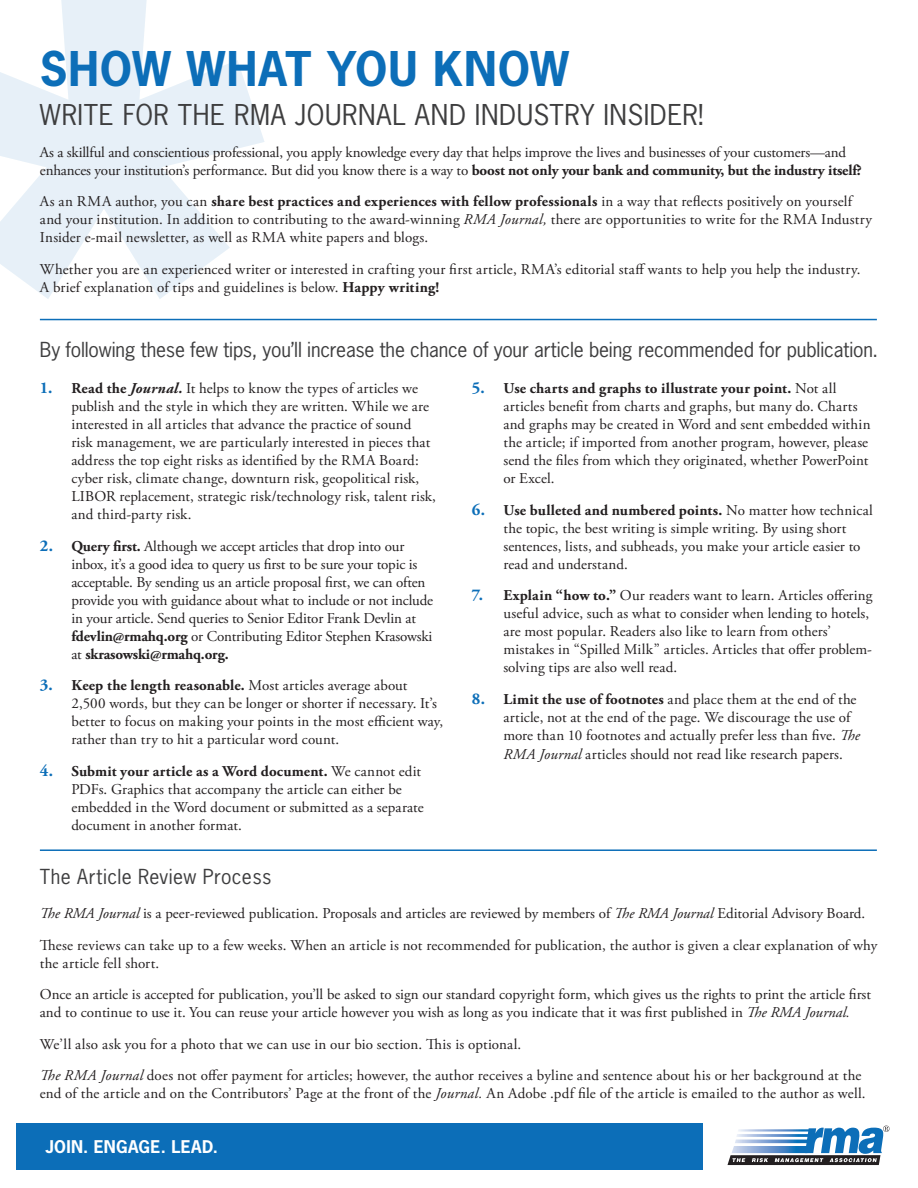
<style>
.page{position:relative;width:918px;height:1188px;background:#fff}
.page>*{position:absolute;margin:0;border:0;box-sizing:border-box;transform-origin:0 0}
.t1{font:700 45px "News Gothic Std";letter-spacing:.02em;color:#0c6eb8}
.t2{font:27px "News Gothic Std";letter-spacing:.025em;color:#3e3e3f}
.t3{font:19.5px "News Gothic Std";letter-spacing:-.01em;color:#3e3e3f}
.t4{font:19.5px "News Gothic Std";letter-spacing:.02em;color:#3e3e3f}
.t5{font:700 16.5px "News Gothic Std";letter-spacing:.02em;color:#fff}
.t6{font:15px/18px "Adobe Garamond Pro";color:#231f20}
.s1{font-weight:700}
.s2{font-style:italic}
.s3{font-weight:700;font-size:16.5px;color:#0c6eb8}
.s4{font-weight:700;font-style:italic}
</style>
<div class="page">
<svg style="left:728px;top:1126px;width:161px;height:39px"></svg>
<div style="left:16px;top:1124px;width:687px;height:46px;background:#0c6eb8"></div>
<svg style="left:0;top:0;width:265px;height:299px;fill:#e7f0f8"></svg>
<hr style="left:40px;top:319px;width:837px;height:1px;background:#0c6eb8">
<hr style="left:40px;top:849px;width:837px;height:2px;background:#0c6eb8">
<p class="t1" style="left:40px;top:39px;width:531px">SHOW WHAT YOU KNOW</p>
<p class="t2" style="left:40px;top:98px;width:665px">WRITE FOR THE RMA JOURNAL AND INDUSTRY INSIDER!</p>
<p class="t6" style="left:40px;top:144px;width:824px">As a skillful and conscientious professional, you apply knowledge every day that helps improve the lives and businesses of your customers—and enhances your institution’s performance. But did you know there is a way to <span class="s1">boost not only your bank and community, but the industry itself?</span></p>
<p class="t6" style="left:40px;top:193px;width:834px">As an RMA author, you can <span class="s1">share best practices and experiences with fellow professionals</span> in a way that reflects positively on yourself and your institution. In addition to contributing to the award-winning <span class="s2">RMA Journal,</span> there are opportunities to write for the RMA Industry<br>Insider e-mail newsletter, as well as RMA white papers and blogs.</p>
<p class="t6" style="left:40px;top:261px;width:822px">Whether you are an experienced writer or interested in crafting your first article, RMA’s editorial staff wants to help you help the industry.<br>A brief explanation of tips and guidelines is below. <span class="s1">Happy writing!</span></p>
<p class="t3" style="left:40px;top:337px;width:840px">By following these few tips, you’ll increase the chance of your article being recommended for publication.</p>
<p class="t6" style="left:71px;top:380px;width:366px;text-indent:-31px"><span class="s3">1.</span> <span class="s1">Read the</span> <span class="s4">Journal.</span> It helps to know the types of articles we publish and the style in which they are written. While we are interested in all articles that advance the practice of sound risk management, we are particularly interested in pieces that address the top eight risks as identified by the RMA Board: cyber risk, climate change, downturn risk, geopolitical risk, LIBOR replacement, strategic risk/technology risk, talent risk, and third-party risk.</p>
<p class="t6" style="left:71px;top:537px;width:363px;text-indent:-31px"><span class="s3">2.</span> <span class="s1">Query first.</span> Although we accept articles that drop into our inbox, it’s a good idea to query us first to be sure your topic is acceptable. By sending us an article proposal first, we can often provide you with guidance about what to include or not include in your article. Send queries to Senior Editor Frank Devlin at <span class="s1">fdevlin@rmahq.org</span> or Contributing Editor Stephen Krasowski at <span class="s1">skrasowski@rmahq.org.</span></p>
<p class="t6" style="left:71px;top:677px;width:373px;text-indent:-31px"><span class="s3">3.</span> <span class="s1">Keep the length reasonable.</span> Most articles average about 2,500 words, but they can be longer or shorter if necessary. It’s better to focus on making your points in the most efficient way, rather than try to hit a particular word count.</p>
<p class="t6" style="left:71px;top:762px;width:354px;text-indent:-31px"><span class="s3">4.</span> <span class="s1">Submit your article as a Word document.</span> We cannot edit PDFs. Graphics that accompany the article can either be embedded in the Word document or submitted as a separate document in another format.</p>
<p class="t6" style="left:503px;top:380px;width:369px;text-indent:-32px"><span class="s3">5.</span> <span class="s1">Use charts and graphs to illustrate your point.</span> Not all articles benefit from charts and graphs, but many do. Charts and graphs may be created in Word and sent embedded within the article; if imported from another program, however, please send the files from which they originated, whether PowerPoint or Excel.</p>
<p class="t6" style="left:503px;top:501px;width:371px;text-indent:-32px"><span class="s3">6.</span> <span class="s1">Use bulleted and numbered points.</span> No matter how technical the topic, the best writing is simple writing. By using short sentences, lists, and subheads, you make your article easier to read and understand.</p>
<p class="t6" style="left:503px;top:587px;width:371px;text-indent:-32px"><span class="s3">7.</span> <span class="s1">Explain “how to.”</span> Our readers want to learn. Articles offering useful advice, such as what to consider when lending to hotels, are most popular. Readers also like to learn from others’ mistakes in “Spilled Milk” articles. Articles that offer problem&shy;solving tips are also well read.</p>
<p class="t6" style="left:503px;top:690px;width:358px;text-indent:-32px"><span class="s3">8.</span> <span class="s1">Limit the use of footnotes</span> and place them at the end of the article, not at the end of the page. We discourage the use of more than 10 footnotes and actually prefer less than five. <span class="s2">The</span></p>
<p class="t6" style="left:503px;top:746px;width:341px"><span class="s2">RMA Journal</span> articles should not read like research papers.</p>
<p class="t4" style="left:40px;top:864px;width:233px">The Article Review Process</p>
<p class="t6" style="left:40px;top:905px;width:827px"><span class="s2">The RMA Journal</span> is a peer-reviewed publication. Proposals and articles are reviewed by members of <span class="s2">The RMA Journal</span> Editorial Advisory Board.</p>
<p class="t6" style="left:40px;top:937px;width:839px">These reviews can take up to a few weeks. When an article is not recommended for publication, the author is given a clear explanation of why the article fell short.</p>
<p class="t6" style="left:40px;top:986px;width:833px">Once an article is accepted for publication, you’ll be asked to sign our standard copyright form, which gives us the rights to print the article first and to continue to use it. You can reuse your article however you wish as long as you indicate that it was first published in <span class="s2">The RMA Journal.</span></p>
<p class="t6" style="left:40px;top:1036px;width:483px">We’ll also ask you for a photo that we can use in our bio section. This is optional.</p>
<p class="t6" style="left:40px;top:1067px;width:827px"><span class="s2">The RMA Journal</span> does not offer payment for articles; however, the author receives a byline and sentence about his or her background at the end of the article and on the Contributors’ Page at the front of the <span class="s2">Journal.</span> An Adobe .pdf file of the article is emailed to the author as well.</p>
<p class="t5" style="left:45px;top:1135px;width:174px">JOIN. ENGAGE. LEAD.</p>
</div>
